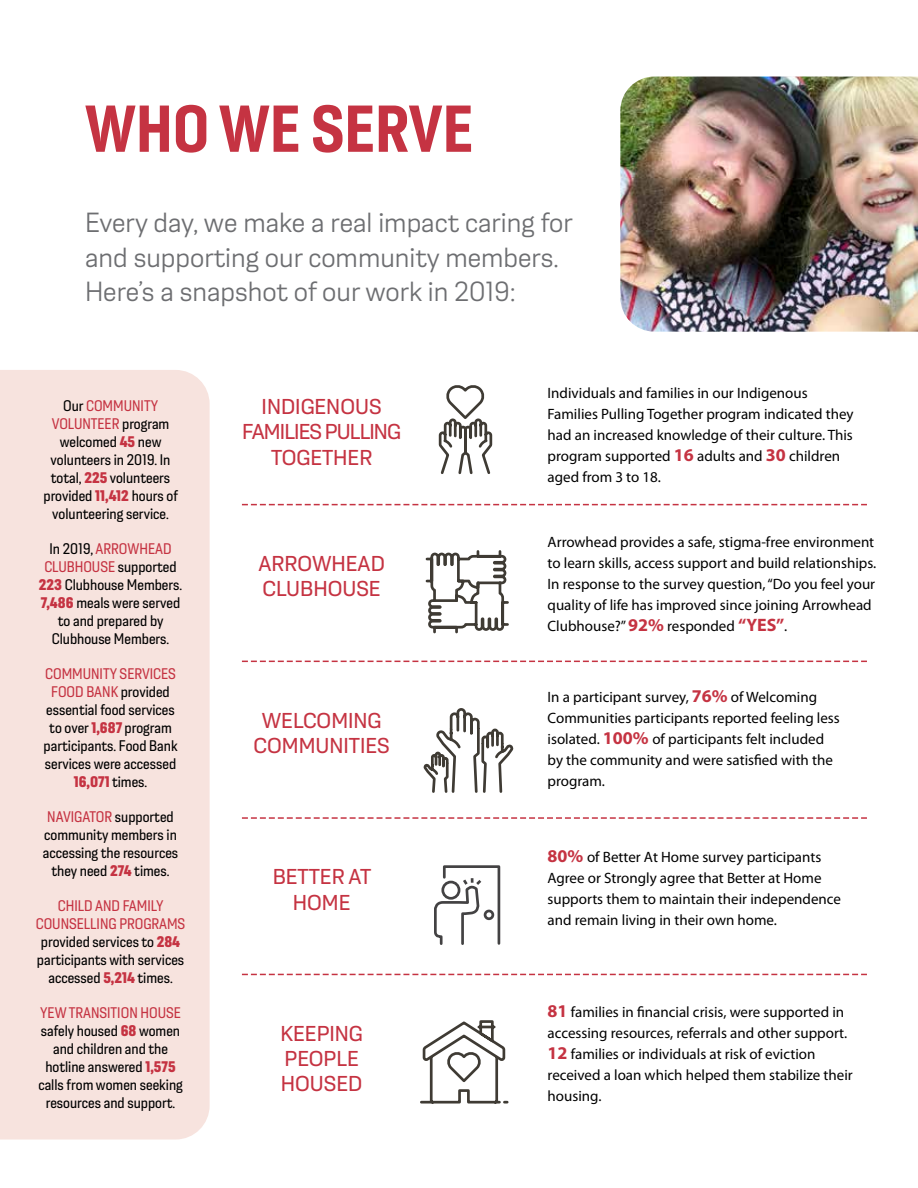
<style>
.page{position:relative;width:918px;height:1188px;background:#fff}
.page>*{position:absolute;margin:0;border:0;box-sizing:border-box;transform-origin:0 0}
.t1{font:700 condensed 64.5px "Moderna Sans";color:#c53342}
.t2{font:300 27px/34.5px "Moderna Sans";color:#6d6e71}
.t3{font:21px/25.2px "Moderna Sans";color:#c53342;text-align:center}
.t4{font:15px/21px "Myriad Pro";color:#000}
.t5{font:condensed 15px/18px "Moderna Sans";color:#000;text-align:center}
.s1{font-weight:700;font-size:18px;color:#c53342}
.s2{color:#c53342}
.s3{font-weight:900;color:#c53342}
</style>
<div class="page">
<svg style="left:242px;top:504px;width:625px;height:1px"></svg>
<svg style="left:242px;top:661px;width:625px;height:1px"></svg>
<svg style="left:242px;top:817px;width:625px;height:2px"></svg>
<svg style="left:242px;top:974px;width:625px;height:1px"></svg>
<svg style="left:439px;top:385px;width:53px;height:89px"></svg>
<svg style="left:426px;top:550px;width:83px;height:83px"></svg>
<svg style="left:424px;top:708px;width:89px;height:85px"></svg>
<svg style="left:420px;top:1020px;width:89px;height:84px"></svg>
<svg style="left:434px;top:865px;width:66px;height:80px"></svg>
<img style="left:620px;top:77px;width:298px;height:255px">
<div style="left:0;top:370px;width:210px;height:770px;background:#f7e3de"></div>
<h1 class="t1" style="left:85px;top:89px;width:390px">WHO WE SERVE</h1>
<h2 class="t2" style="left:85px;top:205px;width:489px">Every day, we make a real impact caring for and supporting our community members.<br>Here’s a snapshot of our work in 2019:</h2>
<p class="t4" style="left:548px;top:382px;width:308px">Individuals and families in our Indigenous Families Pulling Together program indicated they had an increased knowledge of their culture. This program supported <span class="s1">16</span> adults and <span class="s1">30</span> children aged from 3 to 18.</p>
<h3 class="t3" style="left:242px;top:394px;width:160px">INDIGENOUS<br>FAMILIES PULLING<br>TOGETHER</h3>
<p class="t5" style="left:43px;top:397px;width:136px">Our <span class="s2">COMMUNITY<br>VOLUNTEER</span> program welcomed <span class="s3">45</span> new volunteers in 2019. In total, <span class="s3">225</span> volunteers provided <span class="s3">11,412</span> hours of volunteering service.</p>
<p class="t5" style="left:39px;top:540px;width:145px">In 2019, <span class="s2">ARROWHEAD<br>CLUBHOUSE</span> supported<br><span class="s3">223</span> Clubhouse Members.<br><span class="s3">7,486</span> meals were served to and prepared by<br>Clubhouse Members.</p>
<p class="t5" style="left:44px;top:665px;width:135px"><span class="s2">COMMUNITY SERVICES<br>FOOD BANK</span> provided essential food services to over <span class="s3">1,687</span> program participants. Food Bank services were accessed<br><span class="s3">16,071</span> times.</p>
<p class="t5" style="left:43px;top:808px;width:137px"><span class="s2">NAVIGATOR</span> supported community members in accessing the resources they need <span class="s3">274</span> times.</p>
<p class="t5" style="left:36px;top:897px;width:151px"><span class="s2">CHILD AND FAMILY<br>COUNSELLING PROGRAMS </span>provided services to <span class="s3">284 </span>participants with services accessed <span class="s3">5,214</span> times.</p>
<p class="t5" style="left:38px;top:1004px;width:146px"><span class="s2">YEW TRANSITION HOUSE </span>safely housed <span class="s3">68</span> women and children and the hotline answered <span class="s3">1,575 </span>calls from women seeking resources and support.</p>
<p class="t4" style="left:548px;top:1001px;width:307px"><span class="s1">81</span> families in financial crisis, were supported in accessing resources, referrals and other support.<br><span class="s1">12</span> families or individuals at risk of eviction received a loan which helped them stabilize their housing.</p>
<p class="t4" style="left:548px;top:531px;width:330px">Arrowhead provides a safe, stigma-free environment to learn skills, access support and build relationships.<br>In response to the survey question, “Do you feel your quality of life has improved since joining Arrowhead Clubhouse?” <span class="s1">92%</span> responded <span class="s1">“YES”</span>.</p>
<h3 class="t3" style="left:258px;top:551px;width:128px;text-align:left">ARROWHEAD<br>CLUBHOUSE</h3>
<p class="t4" style="left:548px;top:687px;width:294px">In a participant survey, <span class="s1">76%</span> of Welcoming Communities participants reported feeling less isolated. <span class="s1">100%</span> of participants felt included by the community and were satisfied with the program.</p>
<h3 class="t3" style="left:254px;top:708px;width:138px">WELCOMING<br>COMMUNITIES</h3>
<p class="t4" style="left:548px;top:846px;width:295px"><span class="s1">80%</span> of Better At Home survey participants Agree or Strongly agree that Better at Home supports them to maintain their independence and remain living in their own home.</p>
<h3 class="t3" style="left:273px;top:864px;width:100px">BETTER AT<br>HOME</h3>
<h3 class="t3" style="left:280px;top:1021px;width:84px;text-align:left">KEEPING<br>PEOPLE<br>HOUSED</h3>
</div>
